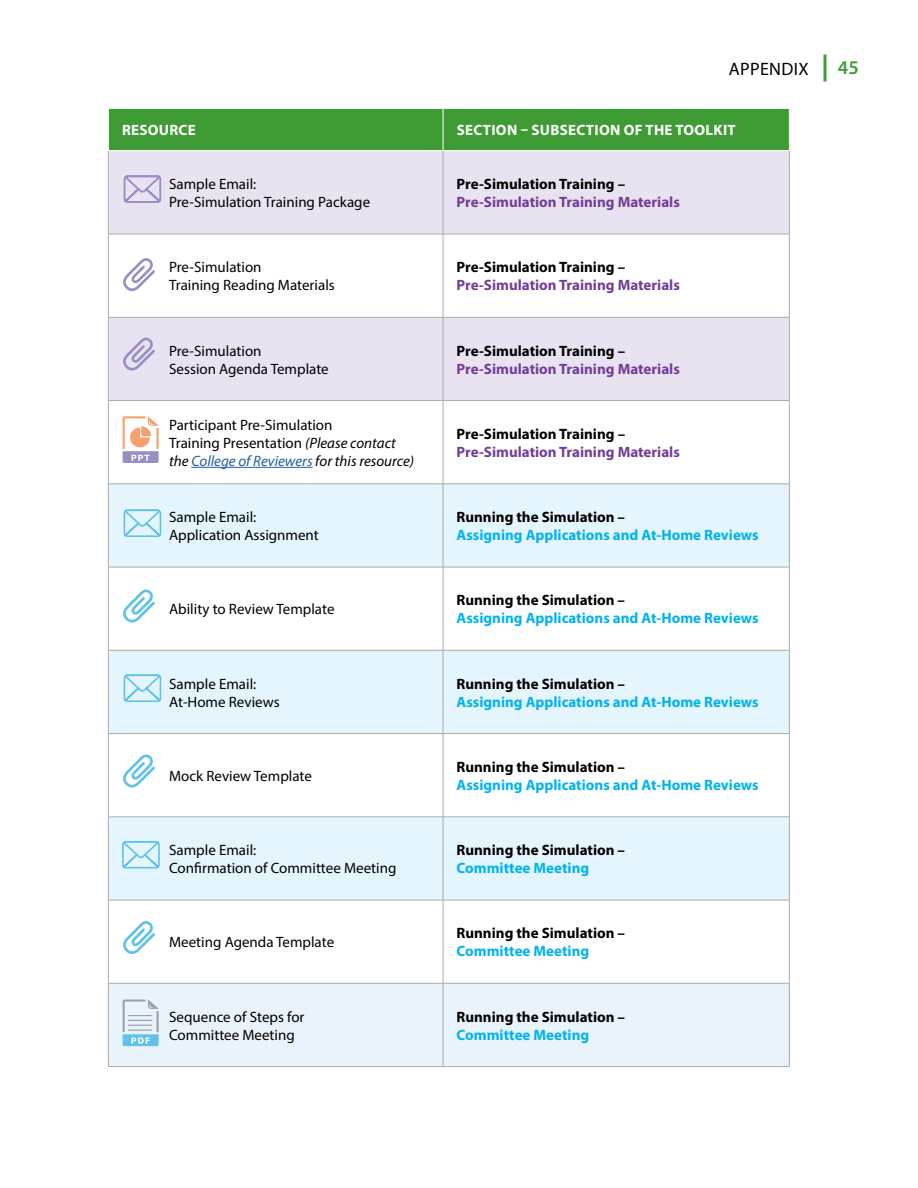
<style>
.page{position:relative;width:918px;height:1188px;background:#fff}
.page>*{position:absolute;margin:0;border:0;box-sizing:border-box;transform-origin:0 0}
.t1{font:600 19.5px "Myriad Pro";color:#3f9c35}
.t2{font:18px "Myriad Pro";letter-spacing:.02em;color:#000}
.t3{font:15px/18px "Myriad Pro";color:#000}
.t4{font:700 15px "Myriad Pro";color:#000}
.t5{font:700 15px "Myriad Pro";color:#00b3ef}
.t6{font:700 15px "Myriad Pro";color:#723d98}
.t7{font:700 15px "Myriad Pro";letter-spacing:.02em;color:#fff}
.s1{font-style:italic}
.s2{font-style:italic;color:#215e9e}
</style>
<div class="page">
<hr style="left:824px;top:55px;width:2px;height:27px;background:#3f9c35">
<div style="left:109px;top:109px;width:680px;height:41px;background:#3f9c35"></div>
<svg style="left:109px;top:151px;width:680px;height:249px;fill:#e9e3f1"></svg>
<svg style="left:109px;top:485px;width:680px;height:415px;fill:#e5f5fd"></svg>
<div style="left:109px;top:984px;width:680px;height:82px;background:#e9f3fb"></div>
<hr style="left:443px;top:109px;width:1px;height:41px;background:#fff">
<hr style="left:108px;top:151px;width:1px;height:83px;background:#aaa">
<hr style="left:108px;top:234px;width:335px;height:1px;background:#aaa">
<hr style="left:108px;top:234px;width:1px;height:83px;background:#aaa">
<hr style="left:108px;top:317px;width:335px;height:1px;background:#aaa">
<hr style="left:108px;top:318px;width:1px;height:82px;background:#aaa">
<hr style="left:108px;top:400px;width:335px;height:1px;background:#aaa">
<hr style="left:108px;top:401px;width:1px;height:83px;background:#aaa">
<hr style="left:108px;top:484px;width:335px;height:1px;background:#aaa">
<hr style="left:108px;top:484px;width:1px;height:83px;background:#aaa">
<hr style="left:108px;top:567px;width:335px;height:1px;background:#aaa">
<hr style="left:108px;top:567px;width:1px;height:83px;background:#aaa">
<hr style="left:108px;top:650px;width:335px;height:1px;background:#aaa">
<hr style="left:108px;top:651px;width:1px;height:82px;background:#aaa">
<hr style="left:108px;top:733px;width:335px;height:1px;background:#aaa">
<hr style="left:108px;top:734px;width:1px;height:83px;background:#aaa">
<hr style="left:108px;top:817px;width:335px;height:1px;background:#aaa">
<hr style="left:108px;top:817px;width:1px;height:83px;background:#aaa">
<hr style="left:108px;top:900px;width:335px;height:1px;background:#aaa">
<hr style="left:108px;top:900px;width:1px;height:83px;background:#aaa">
<hr style="left:108px;top:983px;width:335px;height:1px;background:#aaa">
<hr style="left:108px;top:984px;width:1px;height:82px;background:#aaa">
<hr style="left:108px;top:1066px;width:335px;height:1px;background:#aaa">
<hr style="left:443px;top:151px;width:1px;height:83px;background:#aaa">
<hr style="left:789px;top:151px;width:1px;height:83px;background:#aaa">
<hr style="left:443px;top:234px;width:347px;height:1px;background:#aaa">
<hr style="left:443px;top:234px;width:1px;height:83px;background:#aaa">
<hr style="left:789px;top:234px;width:1px;height:83px;background:#aaa">
<hr style="left:443px;top:317px;width:347px;height:1px;background:#aaa">
<hr style="left:443px;top:318px;width:1px;height:82px;background:#aaa">
<hr style="left:789px;top:318px;width:1px;height:82px;background:#aaa">
<hr style="left:443px;top:400px;width:347px;height:1px;background:#aaa">
<hr style="left:443px;top:401px;width:1px;height:83px;background:#aaa">
<hr style="left:789px;top:401px;width:1px;height:83px;background:#aaa">
<hr style="left:443px;top:484px;width:347px;height:1px;background:#aaa">
<hr style="left:443px;top:484px;width:1px;height:83px;background:#aaa">
<hr style="left:789px;top:484px;width:1px;height:83px;background:#aaa">
<hr style="left:443px;top:567px;width:347px;height:1px;background:#aaa">
<hr style="left:443px;top:567px;width:1px;height:83px;background:#aaa">
<hr style="left:789px;top:567px;width:1px;height:83px;background:#aaa">
<hr style="left:443px;top:650px;width:347px;height:1px;background:#aaa">
<hr style="left:443px;top:651px;width:1px;height:82px;background:#aaa">
<hr style="left:789px;top:651px;width:1px;height:82px;background:#aaa">
<hr style="left:443px;top:733px;width:347px;height:1px;background:#aaa">
<hr style="left:443px;top:734px;width:1px;height:83px;background:#aaa">
<hr style="left:789px;top:734px;width:1px;height:83px;background:#aaa">
<hr style="left:443px;top:817px;width:347px;height:1px;background:#aaa">
<hr style="left:443px;top:817px;width:1px;height:83px;background:#aaa">
<hr style="left:789px;top:817px;width:1px;height:83px;background:#aaa">
<hr style="left:443px;top:900px;width:347px;height:1px;background:#aaa">
<hr style="left:443px;top:900px;width:1px;height:83px;background:#aaa">
<hr style="left:789px;top:900px;width:1px;height:83px;background:#aaa">
<hr style="left:443px;top:983px;width:347px;height:1px;background:#aaa">
<hr style="left:443px;top:984px;width:1px;height:82px;background:#aaa">
<hr style="left:789px;top:984px;width:1px;height:82px;background:#aaa">
<hr style="left:443px;top:1066px;width:347px;height:1px;background:#aaa">
<hr style="left:191px;top:467px;width:122px;height:1px;background:#215e9e">
<svg style="left:123px;top:175px;width:39px;height:28px"></svg>
<svg style="left:123px;top:258px;width:32px;height:33px"></svg>
<svg style="left:123px;top:416px;width:36px;height:47px"></svg>
<svg style="left:123px;top:509px;width:39px;height:28px"></svg>
<svg style="left:123px;top:590px;width:32px;height:33px"></svg>
<svg style="left:123px;top:674px;width:39px;height:28px"></svg>
<svg style="left:123px;top:754px;width:32px;height:34px"></svg>
<svg style="left:122px;top:841px;width:38px;height:28px"></svg>
<svg style="left:123px;top:921px;width:32px;height:33px"></svg>
<svg style="left:123px;top:338px;width:32px;height:33px"></svg>
<svg style="left:123px;top:999px;width:36px;height:47px;background:#bed9e7"></svg>
<p class="t2" style="left:729px;top:58px;width:81px">APPENDIX</p>
<h1 class="t1" style="left:838px;top:55px;width:22px">45</h1>
<p class="t7" style="left:122px;top:120px;width:75px">RESOURCE</p>
<p class="t7" style="left:457px;top:120px;width:281px">SECTION – SUBSECTION OF THE TOOLKIT</p>
<p class="t3" style="left:169px;top:175px;width:203px">Sample Email:<br>Pre-Simulation Training Package</p>
<p class="t4" style="left:457px;top:174px;width:170px">Pre-Simulation Training –</p>
<p class="t6" style="left:457px;top:192px;width:225px">Pre-Simulation Training Materials</p>
<p class="t3" style="left:169px;top:258px;width:167px">Pre-Simulation<br>Training Reading Materials</p>
<p class="t4" style="left:457px;top:257px;width:170px">Pre-Simulation Training –</p>
<p class="t6" style="left:457px;top:275px;width:225px">Pre-Simulation Training Materials</p>
<p class="t3" style="left:169px;top:341px;width:161px">Pre-Simulation<br>Session Agenda Template</p>
<p class="t4" style="left:457px;top:341px;width:170px">Pre-Simulation Training –</p>
<p class="t6" style="left:457px;top:359px;width:225px">Pre-Simulation Training Materials</p>
<p class="t3" style="left:169px;top:416px;width:246px">Participant Pre-Simulation<br>Training Presentation <span class="s1">(Please contact the</span> <span class="s2">College of Reviewers</span> <span class="s1">for this resource)</span></p>
<p class="t4" style="left:457px;top:424px;width:170px">Pre-Simulation Training –</p>
<p class="t6" style="left:457px;top:442px;width:225px">Pre-Simulation Training Materials</p>
<p class="t3" style="left:169px;top:508px;width:151px">Sample Email:<br>Application Assignment</p>
<p class="t4" style="left:457px;top:507px;width:170px">Running the Simulation –</p>
<p class="t5" style="left:457px;top:525px;width:303px">Assigning Applications and At-Home Reviews</p>
<p class="t3" style="left:169px;top:600px;width:167px">Ability to Review Template</p>
<p class="t4" style="left:457px;top:590px;width:170px">Running the Simulation –</p>
<p class="t5" style="left:457px;top:608px;width:303px">Assigning Applications and At-Home Reviews</p>
<p class="t3" style="left:169px;top:674px;width:112px">Sample Email:<br>At-Home Reviews</p>
<p class="t4" style="left:457px;top:674px;width:170px">Running the Simulation –</p>
<p class="t5" style="left:457px;top:692px;width:303px">Assigning Applications and At-Home Reviews</p>
<p class="t3" style="left:169px;top:767px;width:144px">Mock Review Template</p>
<p class="t4" style="left:457px;top:757px;width:170px">Running the Simulation –</p>
<p class="t5" style="left:457px;top:775px;width:303px">Assigning Applications and At-Home Reviews</p>
<p class="t3" style="left:169px;top:841px;width:229px">Sample Email:<br>Confirmation of Committee Meeting</p>
<p class="t4" style="left:457px;top:840px;width:170px">Running the Simulation –</p>
<p class="t5" style="left:457px;top:858px;width:134px">Committee Meeting</p>
<p class="t3" style="left:169px;top:933px;width:167px">Meeting Agenda Template</p>
<p class="t4" style="left:457px;top:923px;width:170px">Running the Simulation –</p>
<p class="t5" style="left:457px;top:941px;width:134px">Committee Meeting</p>
<p class="t3" style="left:169px;top:1007px;width:137px">Sequence of Steps for<br>Committee Meeting</p>
<p class="t4" style="left:457px;top:1007px;width:170px">Running the Simulation –</p>
<p class="t5" style="left:457px;top:1025px;width:134px">Committee Meeting</p>
</div>
